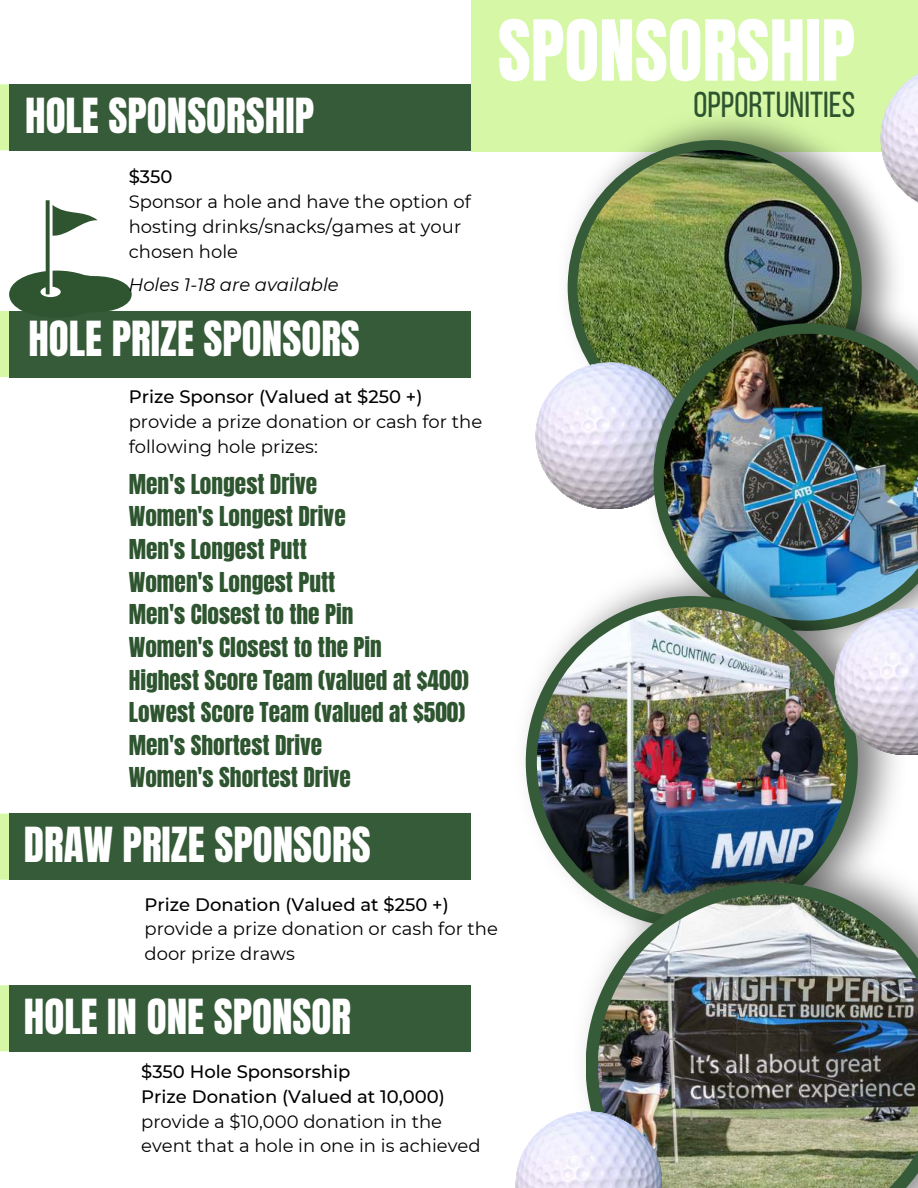
<style>
.page{position:relative;width:918px;height:1188px;background:#fff}
.page>*{position:absolute;margin:0;border:0;box-sizing:border-box;transform-origin:0 0}
.t1{font:71.55px "Anton";color:#fff}
.t2{font:41.1px "Anton";color:#fff}
.t3{font:36px "Bebas Neue";color:#2e5530}
.t4{font:23.4px/32.7px "Anton";color:#2e5530}
.t5{font:18px/24.8px "Montserrat";color:#000}
.t6{font:500 18px/24.8px "Montserrat";color:#000}
.t7{font:italic 18px "Montserrat";color:#000}
</style>
<div class="page">
<div style="left:9px;top:84px;width:462px;height:66px;background:#365b38"></div>
<div style="left:471px;top:0;width:447px;height:151px;background:#d6f8a6"></div>
<img style="left:558px;top:117px;width:338px;height:246px">
<div style="left:568px;top:140px;width:294px;height:294px;background:#365b38;border-radius:50%"></div>
<img style="left:578px;top:150px;width:274px;height:274px;border-radius:50%">
<div style="left:9px;top:311px;width:462px;height:66px;background:#365b38"></div>
<img style="left:536px;top:363px;width:108px;height:146px">
<img style="left:644px;top:290px;width:266px;height:212px">
<svg style="left:654px;top:323px;width:264px;height:210px"></svg>
<img style="left:664px;top:334px;width:254px;height:274px">
<img style="left:525px;top:560px;width:380px;height:320px">
<div style="left:526px;top:596px;width:332px;height:332px;background:#365b38;border-radius:50%"></div>
<img style="left:537px;top:607px;width:310px;height:310px;border-radius:50%">
<img style="left:574px;top:843px;width:331px;height:269px">
<img style="left:586px;top:882px;width:326px;height:230px">
<img style="left:598px;top:895px;width:320px;height:293px">
<img style="left:834px;top:608px;width:84px;height:147px">
<img style="left:515px;top:1112px;width:146px;height:76px">
<img style="left:880px;top:73px;width:38px;height:138px">
<svg style="left:9px;top:200px;width:123px;height:111px"></svg>
<div style="left:9px;top:814px;width:462px;height:66px;background:#365b38"></div>
<div style="left:9px;top:985px;width:462px;height:66px;background:#365b38"></div>
<h2 class="t2" style="left:25px;top:94px;width:290px">HOLE SPONSORSHIP</h2>
<p class="t6" style="left:129px;top:163px;width:45px">$350</p>
<p class="t5" style="left:129px;top:188px;width:344px">Sponsor a hole and have the option of hosting drinks/snacks/games at your chosen hole</p>
<p class="t7" style="left:129px;top:272px;width:212px">Holes 1-18 are available</p>
<h2 class="t2" style="left:28px;top:318px;width:333px">HOLE PRIZE SPONSORS</h2>
<p class="t6" style="left:129px;top:384px;width:295px">Prize Sponsor (Valued at $250 +)</p>
<p class="t5" style="left:129px;top:409px;width:355px">provide a prize donation or cash for the following hole prizes:</p>
<p class="t4" style="left:129px;top:469px;width:342px">Men's Longest Drive<br>Women's Longest Drive<br>Men's Longest Putt<br>Women's Longest Putt<br>Men's Closest to the Pin<br>Women's Closest to the Pin<br>Highest Score Team (valued at $400)<br>Lowest Score Team (valued at $500)<br>Men's Shortest Drive<br>Women's Shortest Drive</p>
<h2 class="t2" style="left:24px;top:824px;width:348px">DRAW PRIZE SPONSORS</h2>
<h1 class="t1" style="left:498px;top:14px;width:359px">SPONSORSHIP</h1>
<h3 class="t3" style="left:694px;top:86px;width:163px">OPPORTUNITIES</h3>
<p class="t6" style="left:145px;top:891px;width:306px">Prize Donation (Valued at $250 +)</p>
<p class="t5" style="left:145px;top:916px;width:355px">provide a prize donation or cash for the door prize draws</p>
<h2 class="t2" style="left:24px;top:996px;width:329px">HOLE IN ONE SPONSOR</h2>
<p class="t6" style="left:141px;top:1059px;width:305px">$350 Hole Sponsorship<br>Prize Donation (Valued at 10,000)</p>
<p class="t5" style="left:141px;top:1108px;width:341px">provide a $10,000 donation in the event that a hole in one in is achieved</p>
</div>
